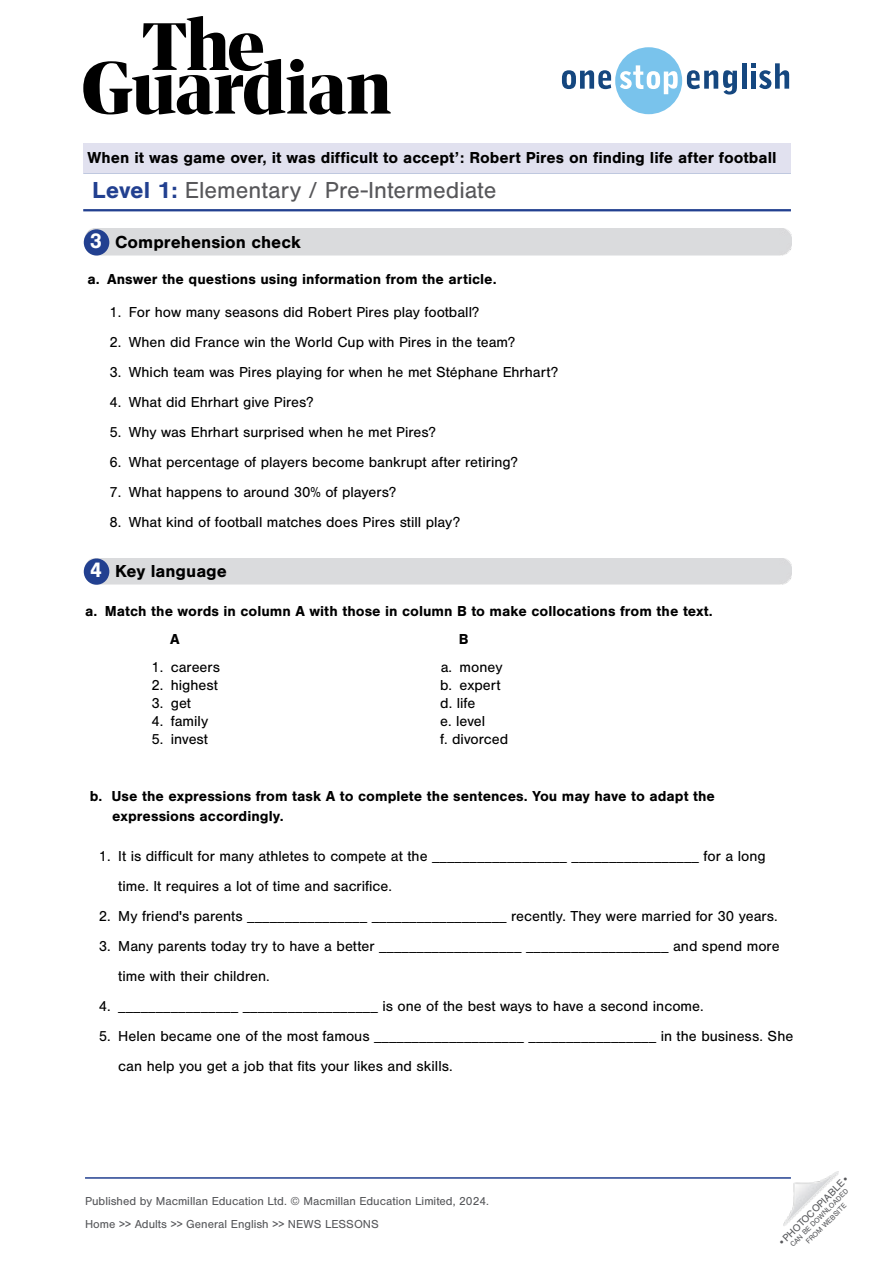
<style>
.page{position:relative;width:893px;height:1263px;background:#fff}
.page>*{position:absolute;margin:0;border:0;box-sizing:border-box;transform-origin:0 0}
.t1{font:24px "Nimbus San";color:#57575a}
.t2{font:700 18px "Nimbus San";color:#000}
.t3{font:700 16.5px "Nimbus San";color:#000}
.t4{font:15px/18px "Nimbus San";color:#000}
.t5{font:700 15px/19.5px "Nimbus San";color:#000}
.t6{font:12px/22.8px "Nimbus San";color:#57585b}
.t7{font:10.5px "Nimbus San";color:#57585b}
.t8{font:7.5px/9px "Nimbus San";color:#57585b;text-align:center}
.s1{font-weight:700;color:#224090}
.s2{font-size:21.9px;color:#fff}
</style>
<div class="page">
<svg style="left:783px;top:1171px;width:55px;height:55px"></svg>
<svg style="left:83px;top:16px;width:308px;height:99px"></svg>
<svg style="left:562px;top:47px;width:175px;height:67px"></svg>
<hr style="left:742px;top:63px;width:4px;height:26px;background:#15477f">
<svg style="left:751px;top:63px;width:38px;height:26px"></svg>
<hr style="left:85px;top:1177px;width:706px;height:2px;background:#224090">
<hr style="left:83px;top:209px;width:708px;height:2px;background:#224090">
<div style="left:85px;top:558px;width:706px;height:26px;background:#dadbdd"></div>
<div style="left:84px;top:558px;width:25px;height:27px;background:#224090;border-radius:50%"></div>
<div style="left:85px;top:229px;width:706px;height:26px;background:#dadbdd"></div>
<div style="left:84px;top:229px;width:25px;height:27px;background:#224090;border-radius:50%"></div>
<div style="left:83px;top:143px;width:708px;height:30px;background:#e1e1ef"></div>
<p class="t3" style="left:88px;top:148px;width:690px">When it was game over, it was difficult to accept’: Robert Pires on finding life after football</p>
<h1 class="t1" style="left:92px;top:177px;width:406px"><span class="s1">Level 1:</span> Elementary / Pre-Intermediate</h1>
<p class="t2" style="left:90px;top:232px;width:213px"><span class="s2">3</span> Comprehension check</p>
<p class="t5" style="left:88px;top:269px;width:411px">a. Answer the questions using information from the article.</p>
<p class="t4" style="left:109px;top:304px;width:371px">1. For how many seasons did Robert Pires play football?</p>
<p class="t4" style="left:109px;top:334px;width:407px">2. When did France win the World Cup with Pires in the team?</p>
<p class="t4" style="left:109px;top:364px;width:450px">3. Which team was Pires playing for when he met Stéphane Ehrhart?</p>
<p class="t4" style="left:109px;top:394px;width:206px">4. What did Ehrhart give Pires?</p>
<p class="t4" style="left:109px;top:424px;width:328px">5. Why was Ehrhart surprised when he met Pires?</p>
<p class="t4" style="left:109px;top:454px;width:410px">6. What percentage of players become bankrupt after retiring?</p>
<p class="t4" style="left:109px;top:484px;width:288px">7. What happens to around 30% of players?</p>
<p class="t4" style="left:109px;top:514px;width:352px">8. What kind of football matches does Pires still play?</p>
<p class="t2" style="left:90px;top:561px;width:139px"><span class="s2">4</span> Key language</p>
<p class="t5" style="left:85px;top:601px;width:629px">a. Match the words in column A with those in column B to make collocations from the text.</p>
<p class="t5" style="left:170px;top:629px;width:11px">A</p>
<p class="t5" style="left:459px;top:629px;width:11px">B</p>
<p class="t4" style="left:440px;top:659px;width:70px">a. money b. expert d. life<br>e. level<br>f. divorced</p>
<p class="t4" style="left:151px;top:659px;width:70px">1. careers</p>
<p class="t4" style="left:151px;top:677px;width:68px">2. highest</p>
<p class="t4" style="left:151px;top:695px;width:41px">3. get</p>
<p class="t4" style="left:151px;top:713px;width:58px">4. family</p>
<p class="t4" style="left:151px;top:731px;width:58px">5. invest</p>
<p class="t5" style="left:112px;top:786px;width:604px;text-indent:-22px">b. Use the expressions from task A to complete the sentences. You may have to adapt the expressions accordingly.</p>
<p class="t4" style="left:118px;top:841px;width:649px;line-height:30px;text-indent:-19px">1. It is difficult for many athletes to compete at the __________________ _________________ for a long time. It requires a lot of time and sacrifice.</p>
<p class="t4" style="left:99px;top:907px;width:680px">2. My friend's parents ________________ __________________ recently. They were married for 30 years.</p>
<p class="t4" style="left:118px;top:931px;width:663px;line-height:30px;text-indent:-19px">3. Many parents today try to have a better ___________________ ___________________ and spend more time with their children.</p>
<p class="t4" style="left:99px;top:997px;width:606px">4. ________________ __________________ is one of the best ways to have a second income.</p>
<p class="t4" style="left:118px;top:1021px;width:677px;line-height:30px;text-indent:-19px">5. Helen became one of the most famous ____________________ _________________ in the business. She can help you get a job that fits your likes and skills.</p>
<p class="t6" style="left:85px;top:1189px;width:405px">Published by Macmillan Education Ltd. © Macmillan Education Limited, 2024.<br>Home &gt;&gt; Adults &gt;&gt; General English &gt;&gt; NEWS LESSONS</p>
<p class="t7" style="left:775px;top:1240px;width:98px;rotate:-45deg">•PHOTOCOPIABLE•</p>
<p class="t8" style="left:788px;top:1242px;width:81px;rotate:-45deg">CAN BE DOWNLOADED<br>FROM WEBSITE</p>
</div>
